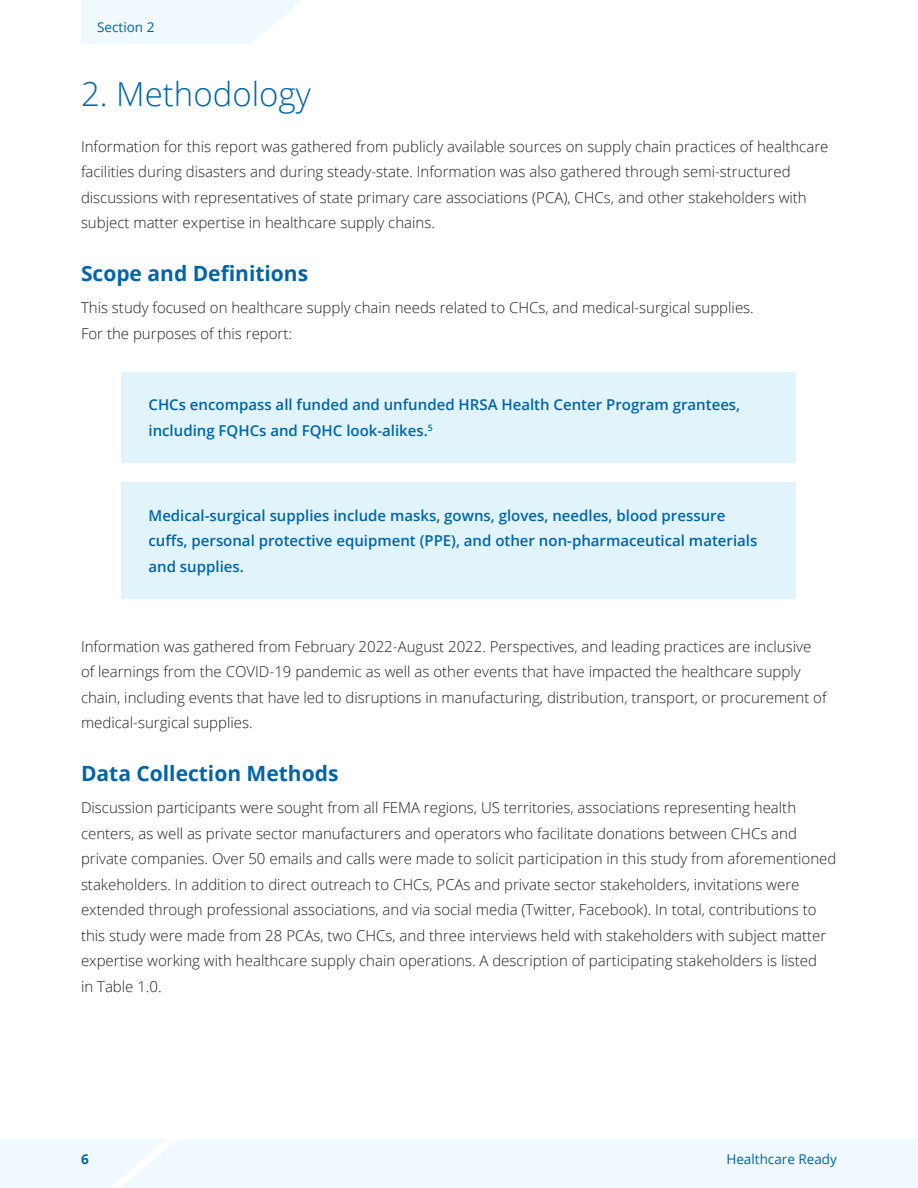
<style>
.page{position:relative;width:918px;height:1188px;background:#fff}
.page>*{position:absolute;margin:0;border:0;box-sizing:border-box;transform-origin:0 0}
.H1_Blue{font:300 33px "Open Sans";color:#0064aa}
.t1{font:700 21px "Open Sans";color:#0064aa}
.Body{font:300 15px/25.5px "Open Sans";color:#231f20}
.Body-2{font:600 15px/25.5px "Open Sans";color:#0064aa}
.t2{font:13.5px "Open Sans";color:#0064aa}
.t3{font:700 13.5px "Open Sans";color:#0064aa}
</style>
<div class="page">
<div style="left:0;top:1139px;width:918px;height:49px;background:#f0f9fd"></div>
<svg style="left:81px;top:0;width:222px;height:44px"></svg>
<svg style="left:110px;top:1139px;width:67px;height:49px"></svg>
<div style="left:122px;top:372px;width:674px;height:91px;background:#e1f4fc"></div>
<div style="left:122px;top:482px;width:674px;height:117px;background:#e1f4fc"></div>
<p class="t2" style="left:97px;top:17px;width:59px">Section 2</p>
<p class="H1_Blue" style="left:81px;top:72px;width:231px">2. Methodology</p>
<p class="Body" style="left:81px;top:133px;width:749px">Information for this report was gathered from publicly available sources on supply chain practices of healthcare facilities during disasters and during steady-state. Information was also gathered through semi-structured discussions with representatives of state primary care associations (PCA), CHCs, and other stakeholders with subject matter expertise in healthcare supply chains.</p>
<h3 class="t1" style="left:81px;top:259px;width:229px">Scope and Definitions</h3>
<p class="Body" style="left:81px;top:295px;width:674px">This study focused on healthcare supply chain needs related to CHCs, and medical-surgical supplies.<br>For the purposes of this report:</p>
<p class="Body-2" style="left:148px;top:392px;width:593px">CHCs encompass all funded and unfunded HRSA Health Center Program grantees, including FQHCs and FQHC look-alikes.<sup>5</sup></p>
<p class="Body-2" style="left:148px;top:502px;width:610px">Medical-surgical supplies include masks, gowns, gloves, needles, blood pressure cuffs, personal protective equipment (PPE), and other non-pharmaceutical materials and supplies.</p>
<p class="Body" style="left:81px;top:633px;width:747px">Information was gathered from February 2022-August 2022. Perspectives, and leading practices are inclusive of learnings from the COVID-19 pandemic as well as other events that have impacted the healthcare supply chain, including events that have led to disruptions in manufacturing, distribution, transport, or procurement of medical-surgical supplies.</p>
<h3 class="t1" style="left:81px;top:759px;width:259px">Data Collection Methods</h3>
<p class="Body" style="left:81px;top:795px;width:757px">Discussion participants were sought from all FEMA regions, US territories, associations representing health centers, as well as private sector manufacturers and operators who facilitate donations between CHCs and private companies. Over 50 emails and calls were made to solicit participation in this study from aforementioned stakeholders. In addition to direct outreach to CHCs, PCAs and private sector stakeholders, invitations were extended through professional associations, and via social media (Twitter, Facebook). In total, contributions to this study were made from 28 PCAs, two CHCs, and three interviews held with stakeholders with subject matter expertise working with healthcare supply chain operations. A description of participating stakeholders is listed<br>in Table 1.0.</p>
<p class="t3" style="left:81px;top:1150px;width:9px">6</p>
<p class="t2" style="left:726px;top:1150px;width:112px">Healthcare Ready</p>
</div>
